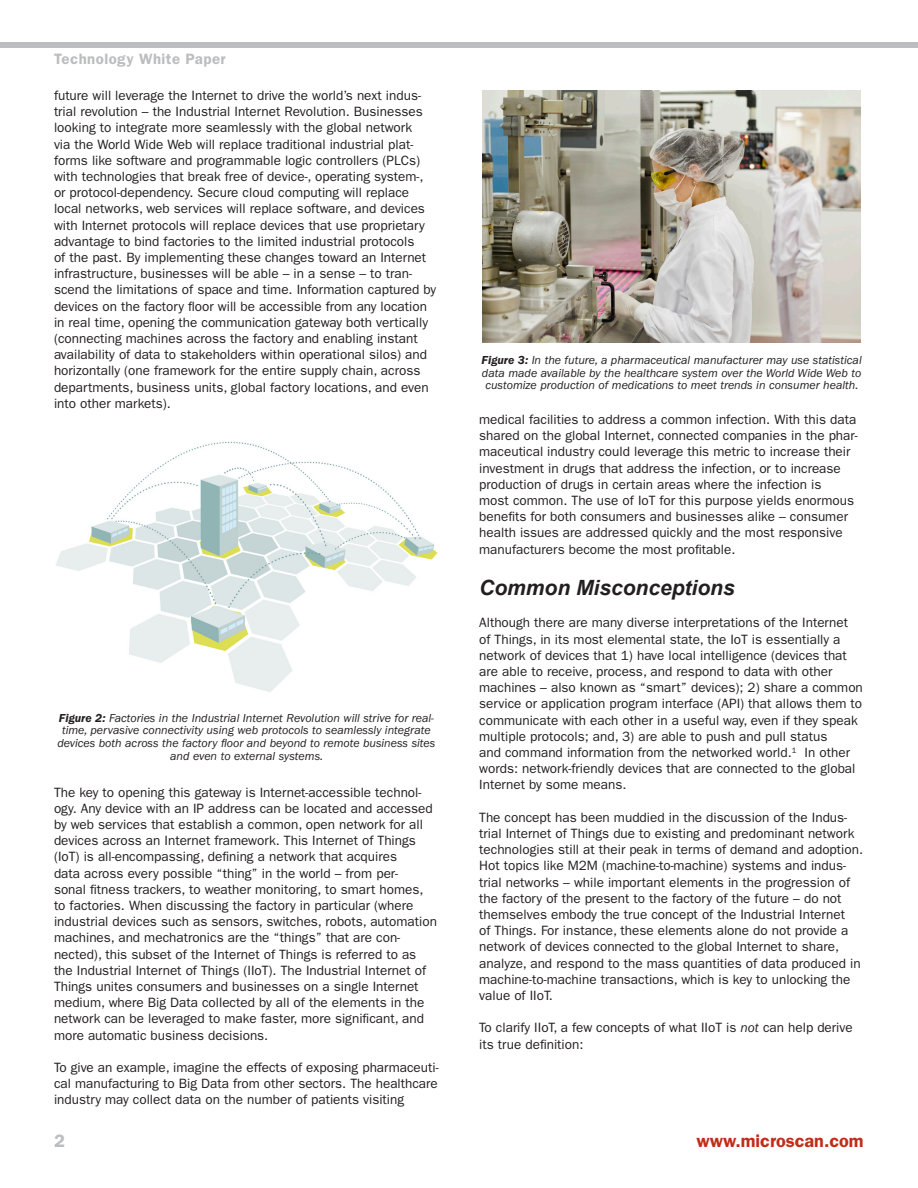
<style>
.page{position:relative;width:918px;height:1188px;background:#fff}
.page>*{position:absolute;margin:0;border:0;box-sizing:border-box;transform-origin:0 0}
.t1{font:italic 700 21px "Arial";color:#231f20}
.t2{font:600 18px "ITC Franklin Gothic Std";color:#c02d19}
.t3{font:600 18px "ITC Franklin Gothic Std";color:#bcbdc0}
.t4{font:600 15px "ITC Franklin Gothic Std";letter-spacing:.03em;color:#bcbdc0}
.t5{font:13.5px/16.2px "ITC Franklin Gothic Std";color:#231f20}
.t6{font:italic 12px/12.8px "ITC Franklin Gothic Std";color:#231f20;text-align:center}
.s1{font-weight:600}
.s2{font-style:italic}
</style>
<div class="page">
<div style="left:0;top:43px;width:918px;height:5px;background:#bcbdc0"></div>
<img style="left:56px;top:441px;width:382px;height:251px">
<img style="left:483px;top:91px;width:378px;height:252px">
<p class="t4" style="left:54px;top:50px;width:173px">Technology White Paper</p>
<p class="t5" style="left:54px;top:87px;width:384px">future will leverage the Internet to drive the world’s next indus&shy;trial revolution – the Industrial Internet Revolution. Businesses looking to integrate more seamlessly with the global network<br>via the World Wide Web will replace traditional industrial plat&shy;forms like software and programmable logic controllers (PLCs) with technologies that break free of device-, operating system-, or protocol-dependency. Secure cloud computing will replace local networks, web services will replace software, and devices with Internet protocols will replace devices that use proprietary advantage to bind factories to the limited industrial protocols<br>of the past. By implementing these changes toward an Internet infrastructure, businesses will be able – in a sense – to tran&shy;scend the limitations of space and time. Information captured by devices on the factory floor will be accessible from any location in real time, opening the communication gateway both vertically (connecting machines across the factory and enabling instant availability of data to stakeholders within operational silos) and horizontally (one framework for the entire supply chain, across departments, business units, global factory locations, and even into other markets).</p>
<p class="t6" style="left:481px;top:354px;width:382px;text-align:justify"><span class="s1">Figure 3:</span> In the future, a pharmaceutical manufacturer may use statistical data made available by the healthcare system over the World Wide Web to customize production of medications to meet trends in consumer health.</p>
<p class="t5" style="left:479px;top:411px;width:380px">medical facilities to address a common infection. With this data shared on the global Internet, connected companies in the phar&shy;maceutical industry could leverage this metric to increase their investment in drugs that address the infection, or to increase production of drugs in certain areas where the infection is<br>most common. The use of IoT for this purpose yields enormous benefits for both consumers and businesses alike – consumer health issues are addressed quickly and the most responsive manufacturers become the most profitable.</p>
<p class="t1" style="left:479px;top:574px;width:257px">Common Misconceptions</p>
<p class="t5" style="left:479px;top:615px;width:385px">Although there are many diverse interpretations of the Internet<br>of Things, in its most elemental state, the IoT is essentially a network of devices that 1) have local intelligence (devices that are able to receive, process, and respond to data with other machines – also known as “smart” devices); 2) share a common service or application program interface (API) that allows them to communicate with each other in a useful way, even if they speak multiple protocols; and, 3) are able to push and pull status<br>and command information from the networked world.<sup>1</sup> In other words: network-friendly devices that are connected to the global Internet by some means.</p>
<p class="t5" style="left:479px;top:809px;width:385px">The concept has been muddied in the discussion of the Indus&shy;trial Internet of Things due to existing and predominant network technologies still at their peak in terms of demand and adoption.<br>Hot topics like M2M (machine-to-machine) systems and indus&shy;trial networks – while important elements in the progression of the factory of the present to the factory of the future – do not themselves embody the true concept of the Industrial Internet<br>of Things. For instance, these elements alone do not provide a network of devices connected to the global Internet to share, analyze, and respond to the mass quantities of data produced in machine-to-machine transactions, which is key to unlocking the value of IIoT.</p>
<p class="t5" style="left:479px;top:1020px;width:375px">To clarify IIoT, a few concepts of what IIoT is <span class="s2">not</span> can help derive its true definition:</p>
<p class="t6" style="left:57px;top:711px;width:380px"><span class="s1">Figure 2:</span> Factories in the Industrial Internet Revolution will strive for real&shy;time, pervasive connectivity using web protocols to seamlessly integrate devices both across the factory floor and beyond to remote business sites and even to external systems.</p>
<p class="t5" style="left:54px;top:784px;width:385px">The key to opening this gateway is Internet-accessible technol&shy;ogy. Any device with an IP address can be located and accessed by web services that establish a common, open network for all devices across an Internet framework. This Internet of Things (IoT) is all-encompassing, defining a network that acquires<br>data across every possible “thing” in the world – from per-<br>sonal fitness trackers, to weather monitoring, to smart homes, to factories. When discussing the factory in particular (where industrial devices such as sensors, switches, robots, automation machines, and mechatronics are the “things” that are con&shy;nected), this subset of the Internet of Things is referred to as the Industrial Internet of Things (IIoT). The Industrial Internet of Things unites consumers and businesses on a single Internet medium, where Big Data collected by all of the elements in the network can be leveraged to make faster, more significant, and more automatic business decisions.</p>
<p class="t5" style="left:54px;top:1059px;width:386px;text-align:justify">To give an example, imagine the effects of exposing pharmaceuti&shy;cal manufacturing to Big Data from other sectors. The healthcare industry may collect data on the number of patients visiting</p>
<p class="t3" style="left:54px;top:1131px;width:12px">2</p>
<p class="t2" style="left:697px;top:1131px;width:169px">www.microscan.com</p>
</div>
